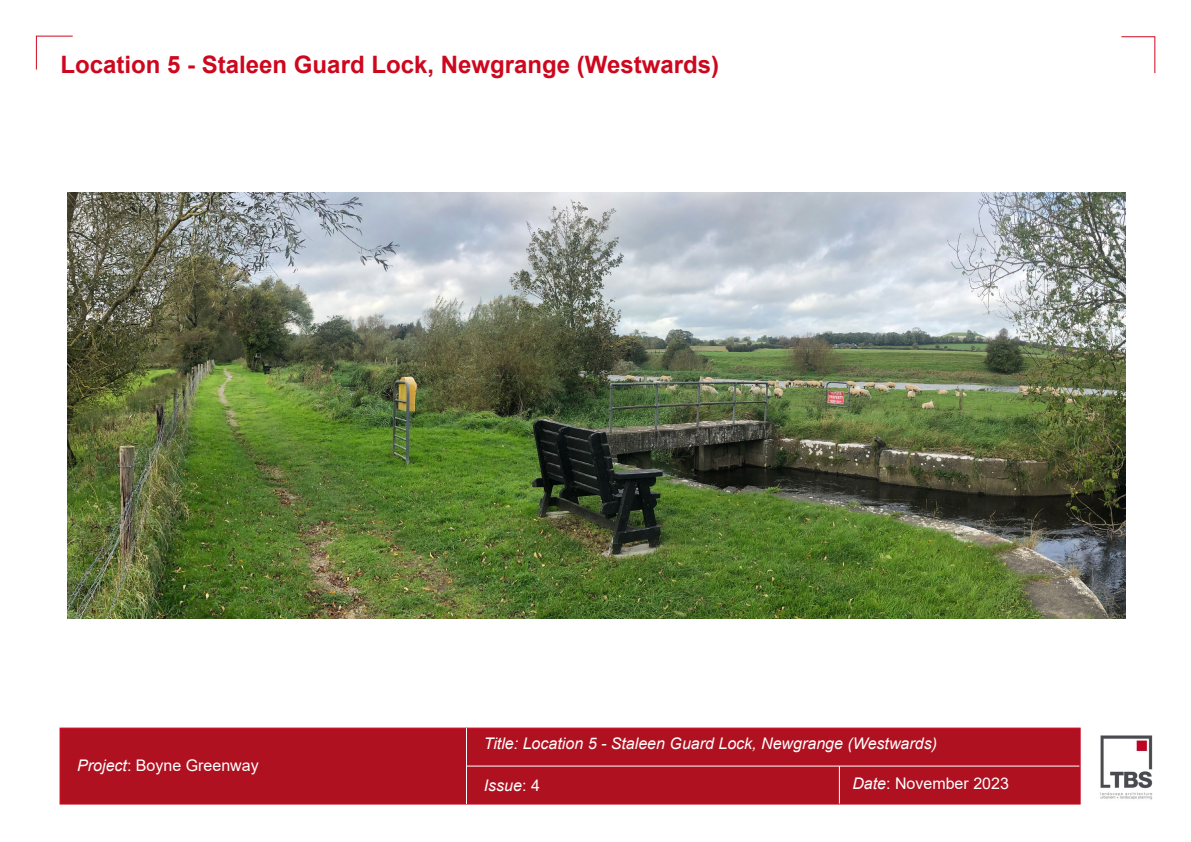
<style>
.page{position:relative;width:1191px;height:842px;background:#fff}
.page>*{position:absolute;margin:0;border:0;box-sizing:border-box;transform-origin:0 0}
.t1{font:700 24px "Arial";color:#cd071e}
.t2{font:italic 16px "Arial";color:#fff}
.t3{font:16px "Arial";color:#fff}
.s1{font-style:italic}
.s2{font-style:normal}
</style>
<div class="page">
<div style="left:60px;top:728px;width:1020px;height:76px;background:#af1120;border:1px solid #cd071e"></div>
<hr style="left:466px;top:765px;width:613px;height:1px;background:#fff">
<hr style="left:466px;top:728px;width:1px;height:76px;background:#fff">
<hr style="left:839px;top:766px;width:1px;height:37px;background:#fff">
<img style="left:68px;top:193px;width:1057px;height:425px">
<hr style="left:36px;top:36px;width:1px;height:34px;background:#cd071e">
<hr style="left:1121px;top:37px;width:33px;height:1px;background:#cd071e">
<hr style="left:36px;top:36px;width:37px;height:1px;background:#cd071e">
<hr style="left:1154px;top:36px;width:1px;height:37px;background:#cd071e">
<img style="left:1100px;top:735px;width:53px;height:65px">
<h1 class="t1" style="left:60px;top:48px;width:660px">Location 5 - Staleen Guard Lock, Newgrange (Westwards)</h1>
<p class="t3" style="left:77px;top:754px;width:183px"><span class="s1">Project</span>: Boyne Greenway</p>
<p class="t2" style="left:484px;top:733px;width:455px">Title: Location 5 - Staleen Guard Lock, Newgrange (Westwards)</p>
<p class="t2" style="left:484px;top:775px;width:58px">Issue<span class="s2">: 4</span></p>
<p class="t3" style="left:852px;top:773px;width:158px"><span class="s1">Date</span>: November 2023</p>
</div>
